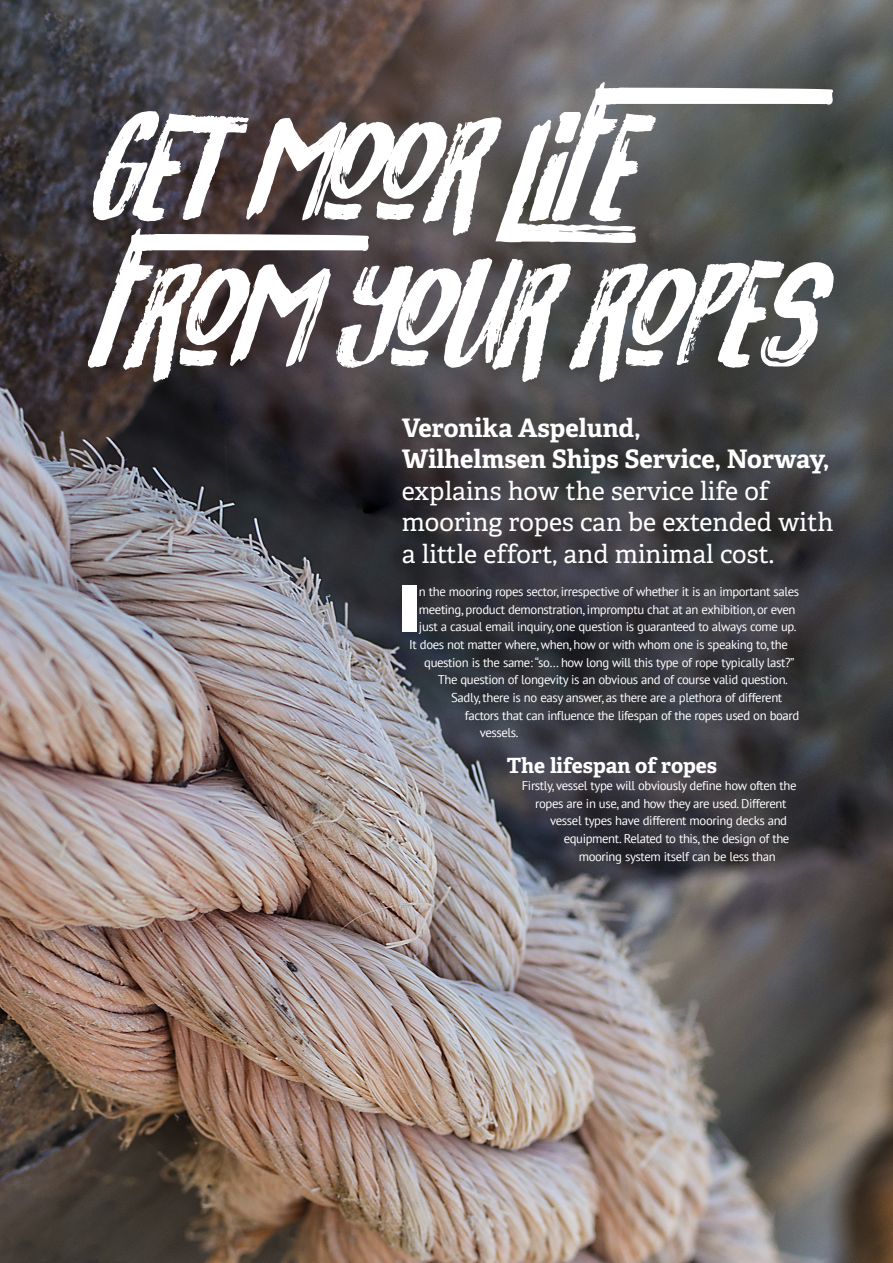
<style>
.page{position:relative;width:893px;height:1263px;background:#fff}
.page>*{position:absolute;margin:0;border:0;box-sizing:border-box;transform-origin:0 0}
.LNG_Main_Heading{font:500 121.95px/146.4px "California";color:#fff}
.LNG_Paragraph_1___Dr{font:66.75px "Molot";color:#fff}
.LNG_Underhead{font:25.5px/31.5px "Adelle PE";color:#fff}
.LNG_Sub_1{font:700 21px "Adelle PE";letter-spacing:-.005em;color:#fff}
.LNG_Paragraph_1___Dr-2{font:12.75px "PT Sans";letter-spacing:-.03em;color:#fff}
.LNG_Paragraph_1{font:12.75px "PT Sans";letter-spacing:-.03em;color:#fff}
.s1{font-weight:700}
</style>
<div class="page">
<img style="left:0;top:0;width:893px;height:1263px">
<p class="LNG_Main_Heading" style="left:85px;top:89px;width:750px">Get moor life from your ropes</p>
<p class="LNG_Underhead" style="left:402px;top:411px;width:433px"><span class="s1">Veronika Aspelund,<br>Wilhelmsen Ships Service, Norway, </span>explains how the service life of mooring ropes can be extended with a little effort, and minimal cost.</p>
<p class="LNG_Paragraph_1___Dr" style="left:399px;top:568px;width:21px">I</p>
<p class="LNG_Paragraph_1___Dr-2" style="left:419px;top:583px;width:382px">n the mooring ropes sector, irrespective of whether it is an important sales</p>
<p class="LNG_Paragraph_1___Dr-2" style="left:419px;top:601px;width:378px">meeting, product demonstration, impromptu chat at an exhibition, or even</p>
<p class="LNG_Paragraph_1___Dr-2" style="left:419px;top:619px;width:379px">just a casual email inquiry, one question is guaranteed to always come up.</p>
<p class="LNG_Paragraph_1___Dr-2" style="left:409px;top:636px;width:380px">It does not matter where, when, how or with whom one is speaking to, the</p>
<p class="LNG_Paragraph_1___Dr-2" style="left:424px;top:654px;width:372px">question is the same: “so… how long will this type of rope typically last?”</p>
<p class="LNG_Paragraph_1___Dr-2" style="left:438px;top:672px;width:352px">The question of longevity is an obvious and of course valid question.</p>
<p class="LNG_Paragraph_1___Dr-2" style="left:451px;top:689px;width:333px">Sadly, there is no easy answer, as there are a plethora of different</p>
<p class="LNG_Paragraph_1___Dr-2" style="left:465px;top:707px;width:336px">factors that can influence the lifespan of the ropes used on board</p>
<p class="LNG_Paragraph_1___Dr-2" style="left:480px;top:724px;width:40px">vessels.</p>
<p class="LNG_Sub_1" style="left:507px;top:750px;width:212px">The lifespan of ropes</p>
<p class="LNG_Paragraph_1" style="left:522px;top:777px;width:276px">Firstly, vessel type will obviously define how often the</p>
<p class="LNG_Paragraph_1" style="left:535px;top:795px;width:253px">ropes are in use, and how they are used. Different</p>
<p class="LNG_Paragraph_1" style="left:550px;top:813px;width:238px">vessel types have different mooring decks and</p>
<p class="LNG_Paragraph_1" style="left:564px;top:830px;width:227px">equipment. Related to this, the design of the</p>
<p class="LNG_Paragraph_1" style="left:579px;top:848px;width:198px">mooring system itself can be less than</p>
</div>
